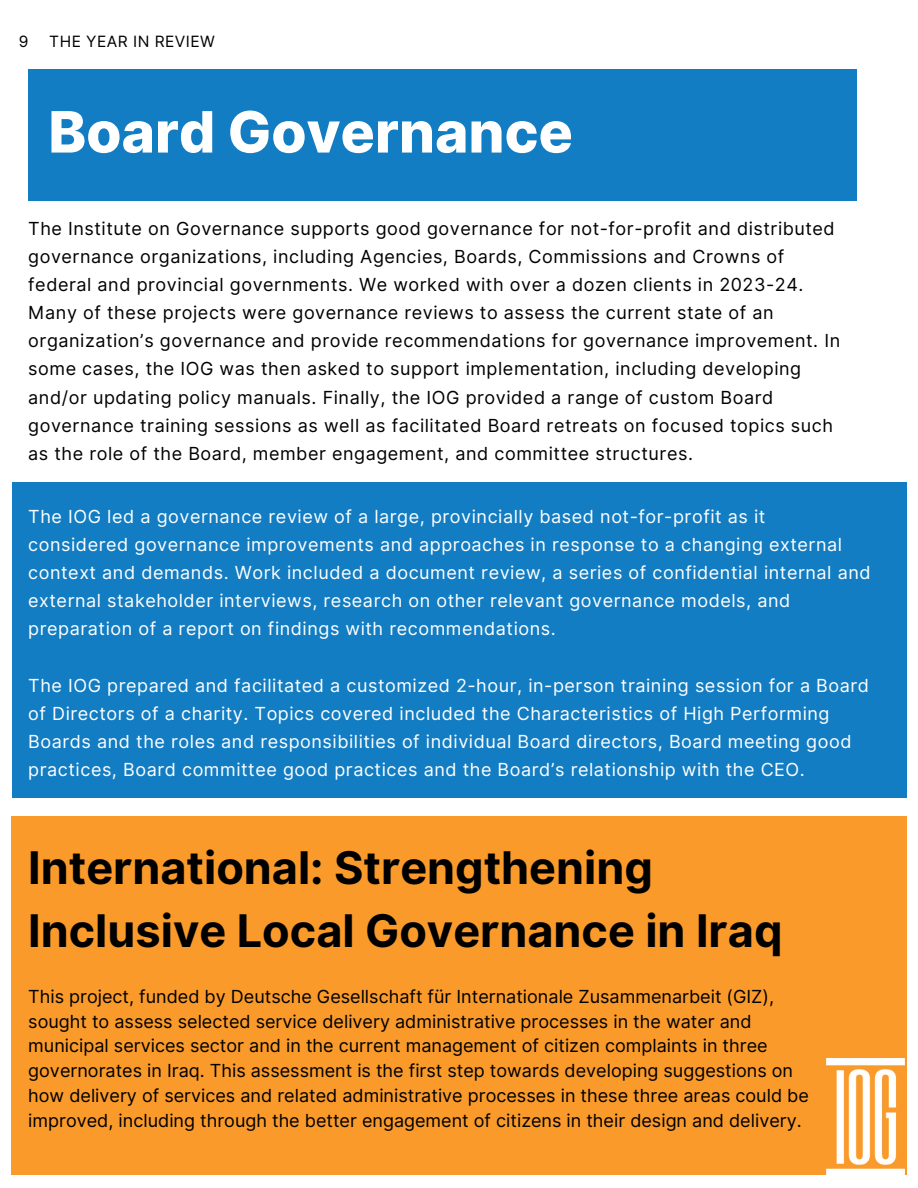
<style>
.page{position:relative;width:918px;height:1188px;background:#fff}
.page>*{position:absolute;margin:0;border:0;box-sizing:border-box;transform-origin:0 0}
.t1{font:800 57px "Inter";color:#fff}
.t2{font:700 45px/63px "Inter";color:#000}
.t3{font:18px/28.2px "Inter";letter-spacing:.03em;color:#fff}
.t4{font:18px/28.2px "Inter";letter-spacing:.03em;color:#000}
.t5{font:18px/24.8px "Inter";color:#000}
.t6{font:15.6px "Inter";letter-spacing:.03em;color:#000}
</style>
<div class="page">
<div style="left:12px;top:816px;width:894px;height:358px;background:#f99a2a"></div>
<div style="left:28px;top:69px;width:829px;height:131px;background:#137dc3"></div>
<div style="left:12px;top:482px;width:894px;height:316px;background:#137dc3"></div>
<img style="left:826px;top:1058px;width:79px;height:117px">
<p class="t6" style="left:19px;top:32px;width:11px">9</p>
<p class="t6" style="left:49px;top:32px;width:167px">THE YEAR IN REVIEW</p>
<h3 class="t1" style="left:48px;top:97px;width:526px">Board Governance</h3>
<h1 class="t4" style="left:28px;top:214px;width:813px">The Institute on Governance supports good governance for not-for-profit and distributed governance organizations, including Agencies, Boards, Commissions and Crowns of federal and provincial governments. We worked with over a dozen clients in 2023-24.<br>Many of these projects were governance reviews to assess the current state of an organization’s governance and provide recommendations for governance improvement. In some cases, the IOG was then asked to support implementation, including developing and/or updating policy manuals. Finally, the IOG provided a range of custom Board governance training sessions as well as facilitated Board retreats on focused topics such as the role of the Board, member engagement, and committee structures.</h1>
<h3 class="t3" style="left:28px;top:502px;width:844px">The IOG led a governance review of a large, provincially based not-for-profit as it<br>considered governance improvements and approaches in response to a changing external context and demands. Work included a document review, a series of confidential internal and external stakeholder interviews, research on other relevant governance models, and preparation of a report on findings with recommendations.</h3>
<h3 class="t3" style="left:28px;top:671px;width:842px">The IOG prepared and facilitated a customized 2-hour, in-person training session for a Board of Directors of a charity. Topics covered included the Characteristics of High Performing Boards and the roles and responsibilities of individual Board directors, Board meeting good practices, Board committee good practices and the Board’s relationship with the CEO.</h3>
<h2 class="t2" style="left:28px;top:836px;width:756px">International: Strengthening<br>Inclusive Local Governance in Iraq</h2>
<h3 class="t5" style="left:28px;top:984px;width:782px">This project, funded by Deutsche Gesellschaft für Internationale Zusammenarbeit (GIZ), sought to assess selected service delivery administrative processes in the water and municipal services sector and in the current management of citizen complaints in three governorates in Iraq. This assessment is the first step towards developing suggestions on how delivery of services and related administrative processes in these three areas could be improved, including through the better engagement of citizens in their design and delivery.</h3>
</div>
